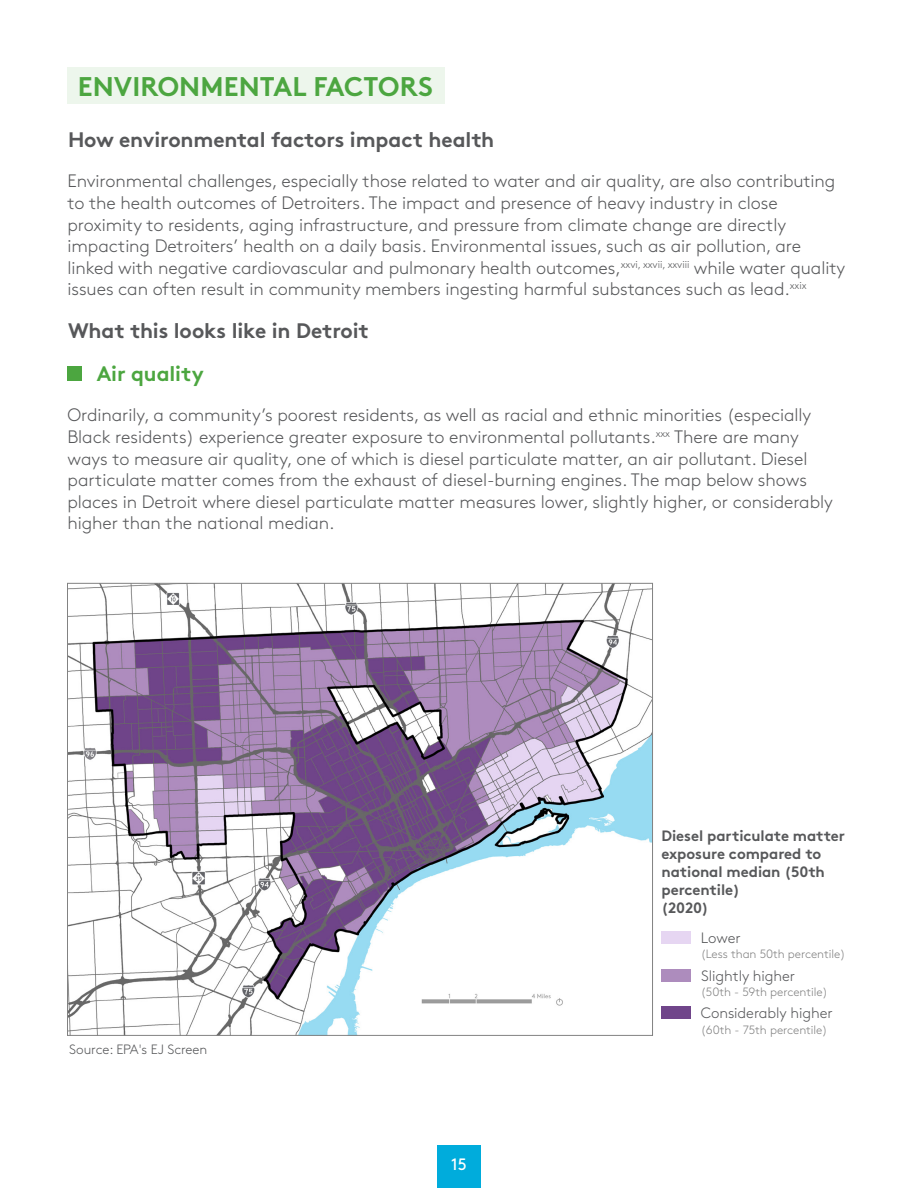
<style>
.page{position:relative;width:918px;height:1188px;background:#fff}
.page>*{position:absolute;margin:0;border:0;box-sizing:border-box;transform-origin:0 0}
.Section_Level_2{font:700 27px "Brown Pro";letter-spacing:.005em;color:#4ca640}
.Section_Level_4{font:700 21px "Brown Pro";letter-spacing:-.005em;color:#57585a}
.Section_Level_3{font:700 21px "Brown Pro";letter-spacing:-.005em;color:#4ca640}
.Body{font:300 18px/21.6px "Brown Pro";letter-spacing:-.005em;color:#57585a}
.Page{font:16.5px "Brown Pro";color:#fff}
.Footnotes{font:700 15px/18px "Brown Pro";letter-spacing:-.005em;color:#57585a}
.Footnotes-2{font:300 15px "Brown Pro";letter-spacing:-.005em;color:#57585a}
.Chart_Source{font:300 13.5px "Brown Pro";letter-spacing:-.005em;color:#57585a}
.Footnotes-3{font:300 12px "Brown Pro";letter-spacing:-.005em;color:#828282}
</style>
<div class="page">
<div style="left:68px;top:68px;width:377px;height:36px;background:#edf6ec"></div>
<div style="left:437px;top:1145px;width:44px;height:43px;background:#00acdc"></div>
<img style="left:69px;top:585px;width:582px;height:449px">
<div style="left:68px;top:366px;width:14px;height:15px;background:#4ca640"></div>
<div style="left:661px;top:932px;width:29px;height:12px;background:#e6d6f2"></div>
<div style="left:661px;top:1006px;width:29px;height:13px;background:#70458a"></div>
<div style="left:661px;top:969px;width:29px;height:13px;background:#ad8cbd"></div>
<p class="Section_Level_2" style="left:78px;top:65px;width:357px">ENVIRONMENTAL FACTORS</p>
<p class="Section_Level_4" style="left:68px;top:122px;width:428px">How environmental factors impact health</p>
<p class="Body" style="left:68px;top:169px;width:779px">Environmental challenges, especially those related to water and air quality, are also contributing to the health outcomes of Detroiters. The impact and presence of heavy industry in close proximity to residents, aging infrastructure, and pressure from climate change are directly impacting Detroiters’ health on a daily basis. Environmental issues, such as air pollution, are linked with negative cardiovascular and pulmonary health outcomes,<sup>xxvi,</sup> <sup>xxvii,</sup> <sup>xxviii</sup> while water quality issues can often result in community members ingesting harmful substances such as lead.<sup>xxix</sup></p>
<p class="Section_Level_4" style="left:68px;top:314px;width:302px">What this looks like in Detroit</p>
<p class="Section_Level_3" style="left:97px;top:356px;width:109px">Air quality</p>
<p class="Body" style="left:68px;top:403px;width:767px">Ordinarily, a community’s poorest residents, as well as racial and ethnic minorities (especially Black residents) experience greater exposure to environmental pollutants.<sup>xxx</sup> There are many ways to measure air quality, one of which is diesel particulate matter, an air pollutant. Diesel particulate matter comes from the exhaust of diesel-burning engines. The map below shows places in Detroit where diesel particulate matter measures lower, slightly higher, or considerably higher than the national median.</p>
<p class="Footnotes" style="left:662px;top:825px;width:185px">Diesel particulate matter exposure compared to national median (50th percentile)</p>
<p class="Footnotes" style="left:662px;top:897px;width:49px">(2020)</p>
<p class="Chart_Source" style="left:69px;top:1039px;width:140px">Source: EPA's EJ Screen</p>
<p class="Page" style="left:451px;top:1152px;width:17px">15</p>
<p class="Footnotes-2" style="left:701px;top:927px;width:41px">Lower</p>
<p class="Footnotes-3" style="left:701px;top:945px;width:146px">(Less than 50th percentile)</p>
<p class="Footnotes-3" style="left:701px;top:983px;width:128px">(50th - 59th percentile)</p>
<p class="Footnotes-3" style="left:701px;top:1021px;width:128px">(60th - 75th percentile)</p>
<p class="Footnotes-2" style="left:701px;top:965px;width:95px">Slightly higher</p>
<p class="Footnotes-2" style="left:701px;top:1002px;width:133px">Considerably higher</p>
</div>
